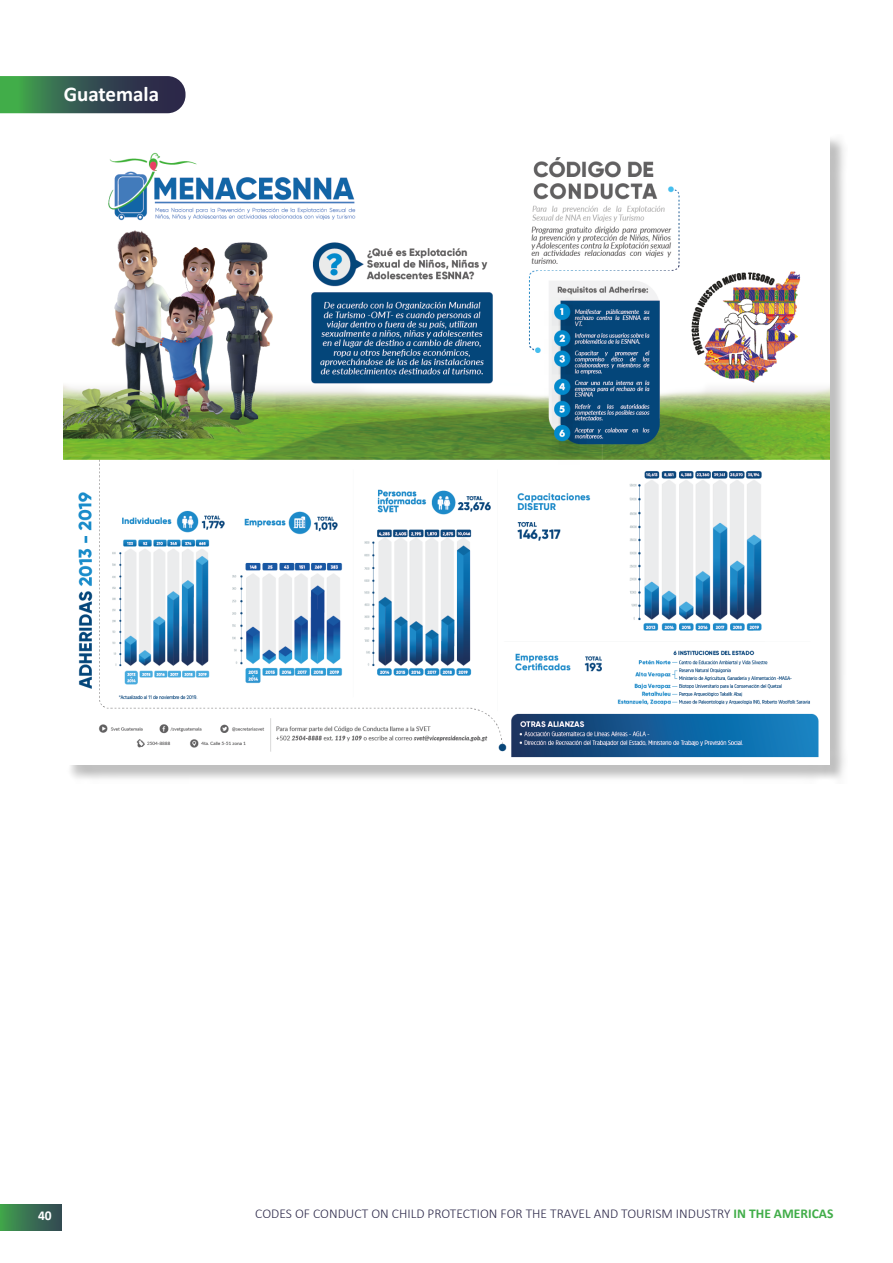
<style>
.page{position:relative;width:893px;height:1263px;background:#fff}
.page>*{position:absolute;margin:0;border:0;box-sizing:border-box;transform-origin:0 0}
.t1{font:700 21px "Calibri";color:#fff}
.t2{font:300 13.5px "Calibri";color:#2c2849}
.t3{font:700 13.5px "Calibri";color:#fff}
.s1{font-weight:700;color:#41ad49}
</style>
<div class="page">
<div style="left:0;top:1205px;width:61px;height:25px;background:linear-gradient(to right,#409f4d,#334655)"></div>
<svg style="left:0;top:76px;width:186px;height:37px;background:#395f51"></svg>
<div style="left:66px;top:134px;width:782px;height:649px;background:#000;opacity:.25"></div>
<img style="left:64px;top:134px;width:765px;height:630px">
<h1 class="t1" style="left:64px;top:79px;width:97px">Guatemala</h1>
<p class="t3" style="left:38px;top:1206px;width:15px">40</p>
<p class="t2" style="left:255px;top:1205px;width:580px">CODES OF CONDUCT ON CHILD PROTECTION FOR THE TRAVEL AND TOURISM INDUSTRY <span class="s1">IN THE AMERICAS</span></p>
</div>
